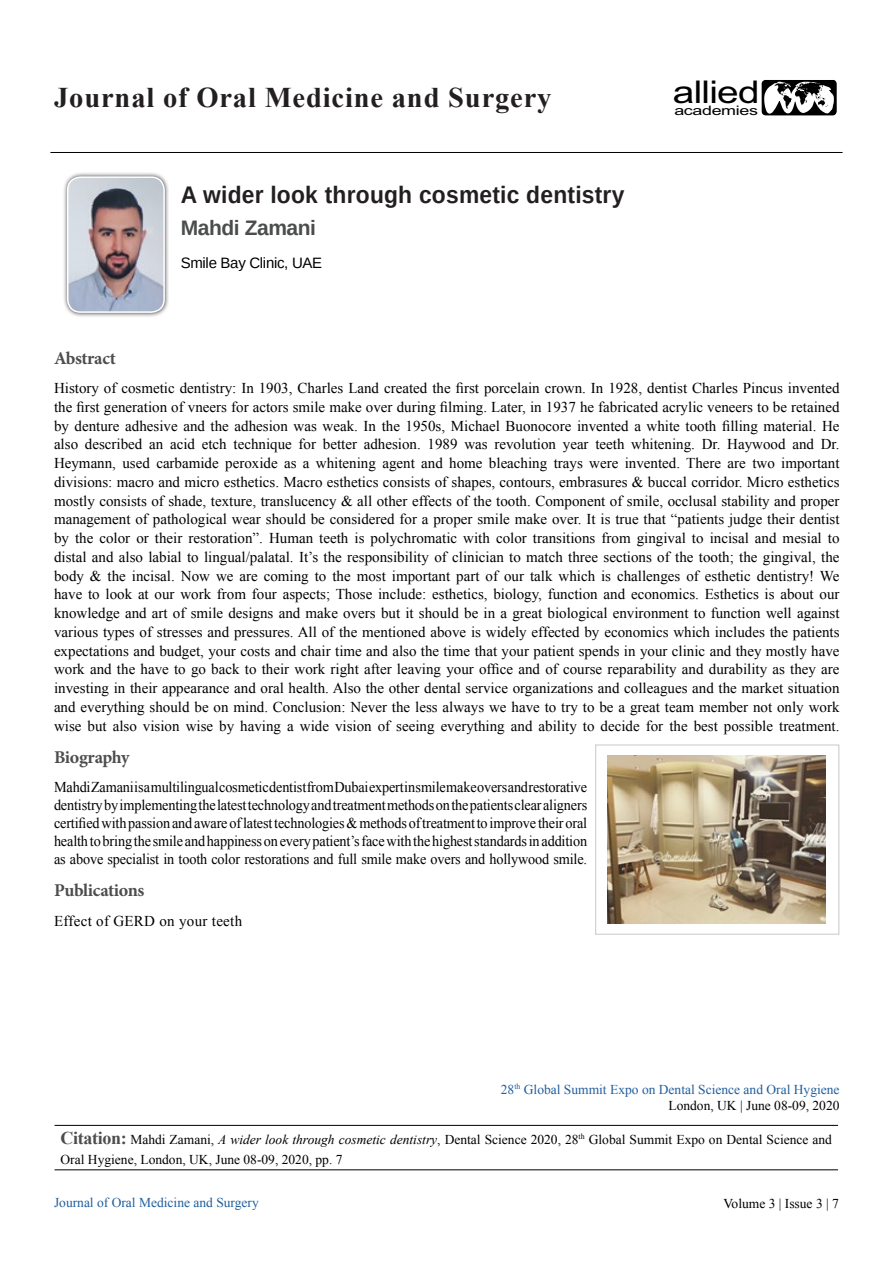
<style>
.page{position:relative;width:893px;height:1263px;background:#fff}
.page>*{position:absolute;margin:0;border:0;box-sizing:border-box;transform-origin:0 0}
.t1{font:31.35px "Arial";letter-spacing:-.02em;color:#000;scale:1.24 1}
.t2{font:700 28.5px "Times New Roman";letter-spacing:.03em;color:#231f20}
.t3{font:700 24px "Arimo";letter-spacing:.01em;color:#231f20;scale:.95 1}
.t4{font:700 21px "Arimo";letter-spacing:-.02em;color:#4b4d4d}
.t5{font:700 18px "Minion Pro";letter-spacing:-.02em;color:#4d4d4f}
.t6{font:15px/18.8px "Times New Roman";color:#000;text-align:justify}
.t7{font:15px/18.1px "Times New Roman";color:#000;text-align:justify;scale:.95 1}
.t8{font:15px "Times New Roman";letter-spacing:.02em;color:#000}
.t9{font:15px "Arimo";letter-spacing:-.02em;color:#000}
.t10{font:13.5px/20.2px "Times New Roman";color:#000}
.t11{font:13.5px/16.2px "Times New Roman";color:#215e9e;text-align:right}
.t12{font:13.05px "Arial";letter-spacing:-.02em;color:#000;scale:1.36 1}
.s1{color:#000}
.s2{font-weight:700;font-size:18px;color:#4d4d4f}
.s3{font-style:italic}
</style>
<div class="page">
<hr style="left:50px;top:152px;width:793px;height:1px;background:#000">
<hr style="left:55px;top:1125px;width:783px;height:1px;background:#000">
<hr style="left:55px;top:1169px;width:783px;height:1px;background:#000">
<svg style="left:64px;top:173px;width:105px;height:144px"></svg>
<img style="left:68px;top:177px;width:96px;height:135px">
<div style="left:67px;top:176px;width:98px;height:137px;border:2px solid #fff;border-radius:13px"></div>
<svg style="left:761px;top:80px;width:76px;height:35px"></svg>
<div style="left:595px;top:744px;width:244px;height:191px;border:1px solid #d0d2d3"></div>
<img style="left:608px;top:756px;width:217px;height:167px">
<h2 class="t2" style="left:54px;top:78px;width:499px">Journal of Oral Medicine and Surgery</h2>
<h1 class="t1" style="left:673px;top:71px;width:71px">allied</h1>
<p class="t12" style="left:674px;top:102px;width:63px">academies</p>
<h3 class="t3" style="left:181px;top:178px;width:468px">A wider look through cosmetic dentistry</h3>
<h3 class="t4" style="left:181px;top:213px;width:137px">Mahdi Zamani</h3>
<p class="t9" style="left:181px;top:253px;width:143px">Smile Bay Clinic, UAE</p>
<p class="t5" style="left:54px;top:345px;width:63px">Abstract</p>
<p class="t6" style="left:54px;top:378px;width:787px">History of cosmetic dentistry: In 1903, Charles Land created the first porcelain crown. In 1928, dentist Charles Pincus invented the first generation of vneers for actors smile make over during filming. Later, in 1937 he fabricated acrylic veneers to be retained by denture adhesive and the adhesion was weak. In the 1950s, Michael Buonocore invented a white tooth filling material. He also described an acid etch technique for better adhesion. 1989 was revolution year teeth whitening. Dr. Haywood and Dr.<br>Heymann, used carbamide peroxide as a whitening agent and home bleaching trays were invented. There are two important divisions: macro and micro esthetics. Macro esthetics consists of shapes, contours, embrasures &amp; buccal corridor. Micro esthetics mostly consists of shade, texture, translucency &amp; all other effects of the tooth. Component of smile, occlusal stability and proper management of pathological wear should be considered for a proper smile make over. It is true that “patients judge their dentist by the color or their restoration”. Human teeth is polychromatic with color transitions from gingival to incisal and mesial to distal and also labial to lingual/palatal. It’s the responsibility of clinician to match three sections of the tooth; the gingival, the body &amp; the incisal. Now we are coming to the most important part of our talk which is challenges of esthetic dentistry! We have to look at our work from four aspects; Those include: esthetics, biology, function and economics. Esthetics is about our knowledge and art of smile designs and make overs but it should be in a great biological environment to function well against various types of stresses and pressures. All of the mentioned above is widely effected by economics which includes the patients expectations and budget, your costs and chair time and also the time that your patient spends in your clinic and they mostly have work and the have to go back to their work right after leaving your office and of course reparability and durability as they are investing in their appearance and oral health. Also the other dental service organizations and colleagues and the market situation and everything should be on mind. Conclusion: Never the less always we have to try to be a great team member not only work wise but also vision wise by having a wide vision of seeing everything and ability to decide for the best possible treatment.</p>
<p class="t5" style="left:54px;top:744px;width:77px">Biography</p>
<p class="t7" style="left:54px;top:777px;width:563px">Mahdi Zamani is a multilingual cosmetic dentist from Dubai expert in smile make overs and restorative dentistry by implementing the latest technology and treatment methods on the patients clear aligners certified with passion and aware of latest technologies &amp; methods of treatment to improve their oral health to bring the smile and happiness on every patient’s face with the highest standards in addition as above specialist in tooth color restorations and full smile make overs and hollywood smile.</p>
<p class="t5" style="left:54px;top:878px;width:92px">Publications</p>
<p class="t8" style="left:54px;top:911px;width:190px">Effect of GERD on your teeth</p>
<p class="t11" style="left:501px;top:1081px;width:340px">28<sup>th</sup> Global Summit Expo on Dental Science and Oral Hygiene<br><span class="s1">London, UK | June 08-09, 2020</span></p>
<p class="t10" style="left:61px;top:1129px;width:773px"><span class="s2">Citation:</span> Mahdi Zamani, <span class="s3">A wider look through cosmetic dentistry</span>, Dental Science 2020, 28<sup>th</sup> Global Summit Expo on Dental Science and<br>Oral Hygiene, London, UK, June 08-09, 2020, pp. 7</p>
<p class="t11" style="left:54px;top:1194px;width:206px">Journal of Oral Medicine and Surgery</p>
<p class="t10" style="left:724px;top:1193px;width:117px">Volume 3 | Issue 3 | 7</p>
</div>
